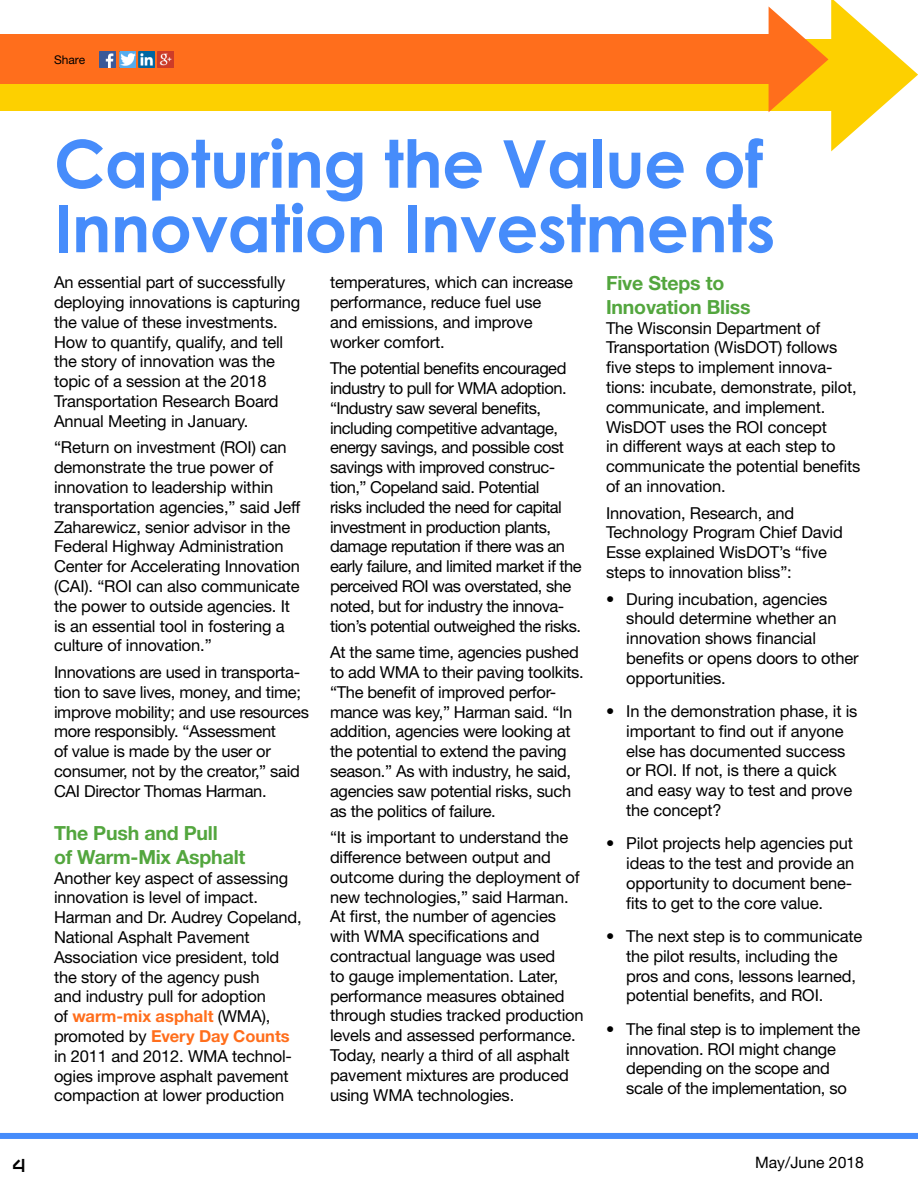
<style>
.page{position:relative;width:918px;height:1188px;background:#fff}
.page>*{position:absolute;margin:0;border:0;box-sizing:border-box;transform-origin:0 0}
.Headline{font:700 66px/64.5px "Century Gothic";letter-spacing:-.01em;color:#468cfb}
.t1{font:27px "Cals Caps";color:#000}
.Body-Subhead-H2{font:700 19.5px/23.4px "Helvetica Neue LT Std";letter-spacing:-.01em;color:#53a63e}
.Body-Copy{font:16.5px/19.8px "Helvetica Neue LT Std";letter-spacing:-.01em;color:#000}
.Body-Copy-2{font:16.5px/19.8px "Helvetica Neue LT Std";letter-spacing:-.03em;color:#000}
.t2{font:15.75px "Helvetica Neue LT Std";color:#000}
.t3{font:12px "Helvetica Neue LT Std";color:#000}
.s1{font-weight:700;color:#ff6e1c}
</style>
<div class="page">
<div style="left:0;top:39px;width:846px;height:71px;background:#fdd000"></div>
<div style="left:0;top:1133px;width:918px;height:6px;background:#468cfb"></div>
<div style="left:0;top:35px;width:783px;height:49px;background:#ff6e1c"></div>
<svg style="left:769px;top:0;width:149px;height:151px"></svg>
<img style="left:100px;top:51px;width:16px;height:17px">
<img style="left:119px;top:51px;width:16px;height:17px">
<img style="left:138px;top:51px;width:17px;height:17px">
<img style="left:158px;top:51px;width:16px;height:17px">
<p class="t3" style="left:54px;top:52px;width:33px">Share</p>
<h1 class="Headline" style="left:54px;top:129px;width:723px">Capturing the Value of<br>Innovation Investments</h1>
<p class="Body-Copy" style="left:54px;top:272px;width:248px">An essential part of successfully deploying innovations is capturing the value of these investments.<br>How to quantify, qualify, and tell the story of innovation was the topic of a session at the 2018<br>Transportation Research Board<br>Annual Meeting in January.</p>
<p class="Body-Copy" style="left:54px;top:437px;width:248px">“Return on investment (ROI) can demonstrate the true power of innovation to leadership within transportation agencies,” said Jeff<br>Zaharewicz, senior advisor in the<br>Federal Highway Administration<br>Center for Accelerating Innovation (CAI). “ROI can also communicate the power to outside agencies. It is an essential tool in fostering a culture of innovation.”</p>
<p class="Body-Copy" style="left:54px;top:662px;width:257px">Innovations are used in transporta&shy;tion to save lives, money, and time; improve mobility; and use resources more responsibly. “Assessment<br>of value is made by the user or consumer, not by the creator,” said CAI Director Thomas Harman.</p>
<h2 class="Body-Subhead-H2" style="left:54px;top:821px;width:193px">The Push and Pull<br>of Warm-Mix Asphalt</h2>
<p class="Body-Copy" style="left:54px;top:868px;width:249px">Another key aspect of assessing innovation is level of impact.<br>Harman and Dr. Audrey Copeland,<br>National Asphalt Pavement<br>Association vice president, told the story of the agency push<br>and industry pull for adoption<br>of <span class="s1">warm-mix asphalt</span> (WMA), promoted by <span class="s1">Every Day Counts </span>in 2011 and 2012. WMA technol&shy;ogies improve asphalt pavement compaction at lower production</p>
<p class="Body-Copy" style="left:330px;top:272px;width:245px">temperatures, which can increase performance, reduce fuel use<br>and emissions, and improve worker comfort.</p>
<p class="Body-Copy-2" style="left:330px;top:358px;width:253px">The potential benefits encouraged industry to pull for WMA adoption. “Industry saw several benefits, including competitive advantage, energy savings, and possible cost savings with improved construc&shy;tion,” Copeland said. Potential<br>risks included the need for capital investment in production plants, damage reputation if there was an early failure, and limited market if the perceived ROI was overstated, she noted, but for industry the innova&shy;tion’s potential outweighed the risks.</p>
<p class="Body-Copy" style="left:330px;top:642px;width:255px">At the same time, agencies pushed to add WMA to their paving toolkits. “The benefit of improved perfor&shy;mance was key,” Harman said. “In addition, agencies were looking at the potential to extend the paving season.” As with industry, he said, agencies saw potential risks, such as the politics of failure.</p>
<p class="Body-Copy" style="left:330px;top:827px;width:255px">“It is important to understand the difference between output and outcome during the deployment of new technologies,” said Harman.<br>At first, the number of agencies with WMA specifications and contractual language was used<br>to gauge implementation. Later, performance measures obtained through studies tracked production levels and assessed performance.<br>Today, nearly a third of all asphalt pavement mixtures are produced using WMA technologies.</p>
<h2 class="Body-Subhead-H2" style="left:606px;top:271px;width:146px">Five Steps to<br>Innovation Bliss</h2>
<p class="Body-Copy" style="left:606px;top:318px;width:256px">The Wisconsin Department of<br>Transportation (WisDOT) follows five steps to implement innova&shy;tions: incubate, demonstrate, pilot, communicate, and implement.<br>WisDOT uses the ROI concept<br>in different ways at each step to communicate the potential benefits of an innovation.</p>
<p class="Body-Copy" style="left:606px;top:503px;width:238px">Innovation, Research, and<br>Technology Program Chief David<br>Esse explained WisDOT’s “five steps to innovation bliss”:</p>
<p class="Body-Copy" style="left:626px;top:589px;width:234px;text-indent:-20px">• During incubation, agencies should determine whether an innovation shows financial benefits or opens doors to other opportunities.</p>
<p class="Body-Copy" style="left:626px;top:701px;width:233px;text-indent:-20px">• In the demonstration phase, it is important to find out if anyone else has documented success or ROI. If not, is there a quick and easy way to test and prove the concept?</p>
<p class="Body-Copy" style="left:626px;top:833px;width:230px;text-align:justify;text-indent:-20px">• Pilot projects help agencies put ideas to the test and provide an opportunity to document bene&shy;fits to get to the core value.</p>
<p class="Body-Copy" style="left:626px;top:926px;width:238px;text-indent:-20px">• The next step is to communicate the pilot results, including the pros and cons, lessons learned, potential benefits, and ROI.</p>
<p class="Body-Copy" style="left:626px;top:1019px;width:235px;text-indent:-20px">• The final step is to implement the innovation. ROI might change depending on the scope and scale of the implementation, so</p>
<h2 class="t1" style="left:12px;top:1151px;width:15px">4</h2>
<p class="t2" style="left:755px;top:1154px;width:110px">May/June 2018</p>
</div>
